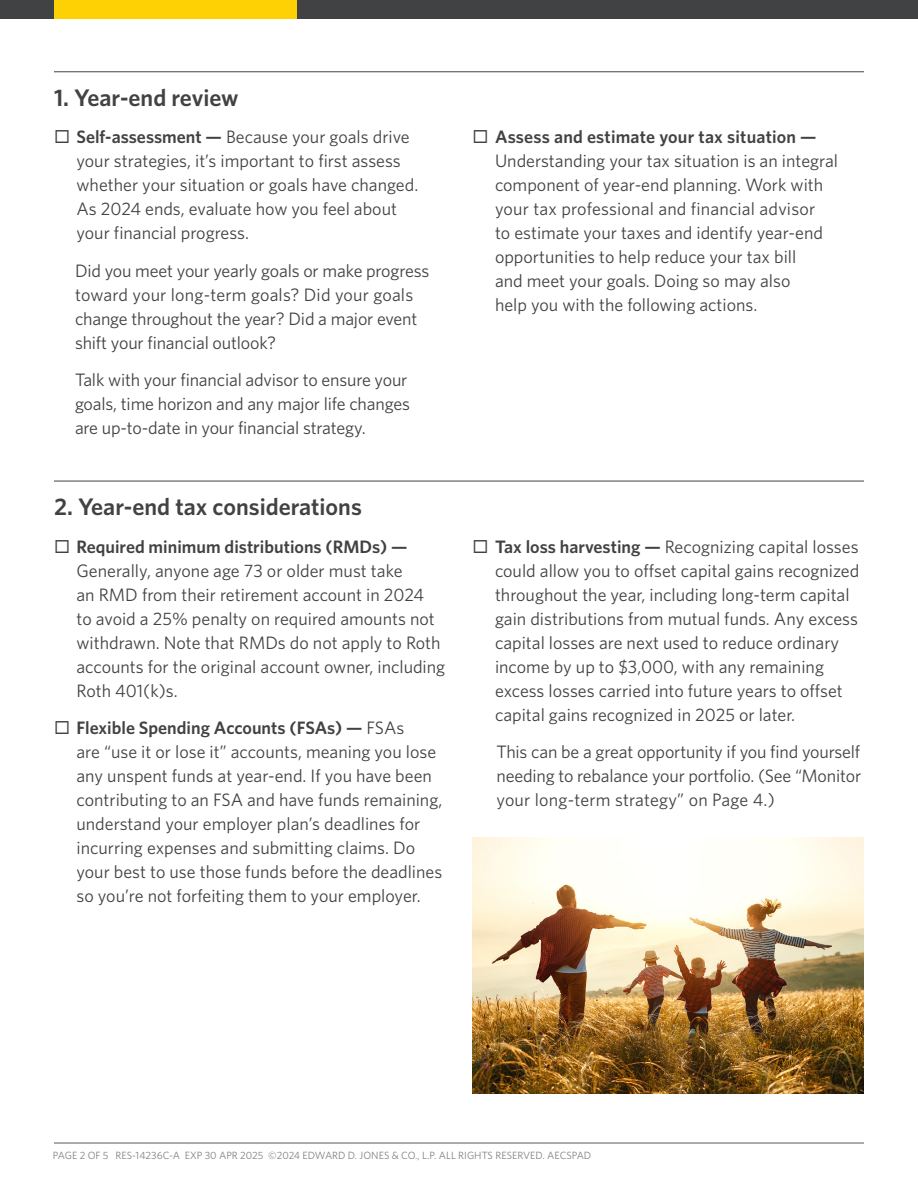
<style>
.page{position:relative;width:918px;height:1188px;background:#fff}
.page>*{position:absolute;margin:0;border:0;box-sizing:border-box;transform-origin:0 0}
.Section_Header{font:600 24px "Whitney";color:#414243}
.Body{font:18px/24px "Whitney";color:#414243}
.t1{font:10.5px "Whitney";color:#808285}
.s1{font-weight:600}
</style>
<div class="page">
<hr style="left:54px;top:1143px;width:810px;height:1px;background:#57585a">
<div style="left:0;top:0;width:918px;height:18px;background:#414243"></div>
<div style="left:54px;top:0;width:243px;height:18px;background:#fed105"></div>
<hr style="left:54px;top:71px;width:810px;height:1px;background:#414243">
<hr style="left:54px;top:481px;width:810px;height:1px;background:#414243">
<img style="left:472px;top:837px;width:392px;height:257px">
<p class="Section_Header" style="left:54px;top:82px;width:186px">1. Year-end review</p>
<p class="Body" style="left:76px;top:125px;width:343px"><span class="s1">Self-assessment —</span> Because your goals drive your strategies, it’s important to first assess whether your situation or goals have changed.<br>As 2024 ends, evaluate how you feel about your financial progress.</p>
<p class="Body" style="left:75px;top:258px;width:356px">Did you meet your yearly goals or make progress toward your long-term goals? Did your goals change throughout the year? Did a major event shift your financial outlook?</p>
<p class="Body" style="left:75px;top:368px;width:336px">Talk with your financial advisor to ensure your goals, time horizon and any major life changes are up-to-date in your financial strategy.</p>
<p class="Section_Header" style="left:54px;top:491px;width:309px">2. Year-end tax considerations</p>
<p class="Body" style="left:76px;top:534px;width:370px"><span class="s1">Required minimum distributions (RMDs) — </span>Generally, anyone age 73 or older must take<br>an RMD from their retirement account in 2024<br>to avoid a 25% penalty on required amounts not withdrawn. Note that RMDs do not apply to Roth accounts for the original account owner, including Roth 401(k)s.</p>
<p class="Body" style="left:76px;top:715px;width:367px"><span class="s1">Flexible Spending Accounts (FSAs) —</span> FSAs<br>are “use it or lose it” accounts, meaning you lose any unspent funds at year-end. If you have been contributing to an FSA and have funds remaining, understand your employer plan’s deadlines for incurring expenses and submitting claims. Do your best to use those funds before the deadlines so you’re not forfeiting them to your employer.</p>
<p class="Body" style="left:495px;top:125px;width:345px"><span class="s1">Assess and estimate your tax situation — </span>Understanding your tax situation is an integral component of year-end planning. Work with your tax professional and financial advisor<br>to estimate your taxes and identify year-end opportunities to help reduce your tax bill<br>and meet your goals. Doing so may also<br>help you with the following actions.</p>
<p class="Body" style="left:495px;top:534px;width:366px"><span class="s1">Tax loss harvesting —</span> Recognizing capital losses could allow you to offset capital gains recognized throughout the year, including long-term capital gain distributions from mutual funds. Any excess capital losses are next used to reduce ordinary income by up to $3,000, with any remaining excess losses carried into future years to offset capital gains recognized in 2025 or later.</p>
<p class="Body" style="left:496px;top:739px;width:366px;text-align:justify">This can be a great opportunity if you find yourself needing to rebalance your portfolio. (See “Monitor your long-term strategy” on Page 4.)</p>
<p class="t1" style="left:53px;top:1148px;width:540px">PAGE 2 OF 5 RES-14236C-A EXP 30 APR 2025 ©2024 EDWARD D. JONES &amp; CO., L.P. ALL RIGHTS RESERVED. AECSPAD</p>
</div>
